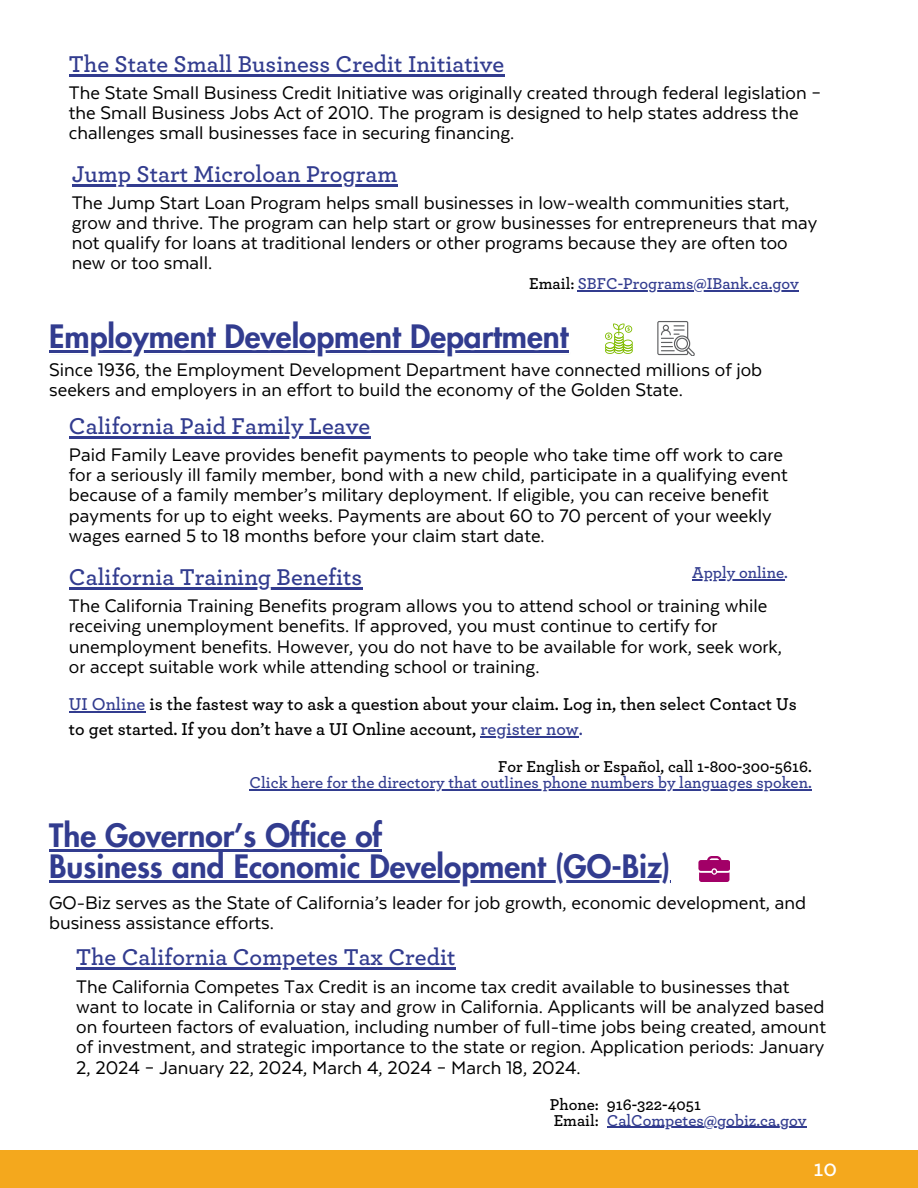
<style>
.page{position:relative;width:918px;height:1188px;background:#fff}
.page>*{position:absolute;margin:0;border:0;box-sizing:border-box;transform-origin:0 0}
.t1{font:800 31.5px "Futura LT Pro";color:#323c8f}
.t2{font:600 24px "Archer Pro";color:#323c8f}
.t3{font:600 24px "Archer Pro";color:#fff}
.t4{font:21px/20.2px "Texta";color:#000}
.t5{font:600 18px/24.8px "Archer Pro";color:#000}
.t6{font:600 16.5px "Archer Pro";color:#323c8f}
.t7{font:600 16.5px "Archer Pro";color:#000}
.s1{color:#000}
.s2{color:#323c8f}
</style>
<div class="page">
<img style="left:0;top:74px;width:918px;height:1114px">
<hr style="left:49px;top:351px;width:520px;height:2px;background:#323c8f">
<hr style="left:69px;top:436px;width:301px;height:3px;background:#323c8f">
<hr style="left:692px;top:579px;width:92px;height:2px;background:#323c8f">
<svg style="left:605px;top:323px;width:28px;height:31px"></svg>
<svg style="left:657px;top:321px;width:37px;height:35px"></svg>
<hr style="left:49px;top:850px;width:333px;height:2px;background:#323c8f">
<hr style="left:49px;top:880px;width:622px;height:2px;background:#323c8f">
<hr style="left:76px;top:967px;width:380px;height:2px;background:#323c8f">
<svg style="left:698px;top:856px;width:32px;height:26px"></svg>
<hr style="left:607px;top:1127px;width:200px;height:1px;background:#323c8f">
<p class="t2" style="left:69px;top:53px;width:437px">The State Small Business Credit Initiative</p>
<p class="t4" style="left:69px;top:81px;width:754px">The State Small Business Credit Initiative was originally created through federal legislation – the Small Business Jobs Act of 2010. The program is designed to help states address the challenges small businesses face in securing financing.</p>
<p class="t2" style="left:72px;top:162px;width:327px">Jump Start Microloan Program</p>
<p class="t4" style="left:72px;top:191px;width:747px">The Jump Start Loan Program helps small businesses in low-wealth communities start, grow and thrive. The program can help start or grow businesses for entrepreneurs that may not qualify for loans at traditional lenders or other programs because they are often too new or too small.</p>
<p class="t6" style="left:529px;top:276px;width:271px"><span class="s1">Email:</span> SBFC-Programs@IBank.ca.gov</p>
<p class="t1" style="left:49px;top:322px;width:521px">Employment Development Department</p>
<p class="t4" style="left:49px;top:359px;width:715px">Since 1936, the Employment Development Department have connected millions of job seekers and employers in an effort to build the economy of the Golden State.</p>
<p class="t2" style="left:69px;top:415px;width:303px">California Paid Family Leave</p>
<p class="t4" style="left:69px;top:443px;width:720px">Paid Family Leave provides benefit payments to people who take time off work to care for a seriously ill family member, bond with a new child, participate in a qualifying event because of a family member’s military deployment. If eligible, you can receive benefit payments for up to eight weeks. Payments are about 60 to 70 percent of your weekly wages earned 5 to 18 months before your claim start date.</p>
<p class="t6" style="left:692px;top:565px;width:97px">Apply online.</p>
<p class="t2" style="left:69px;top:566px;width:295px">California Training Benefits</p>
<p class="t4" style="left:69px;top:595px;width:715px">The California Training Benefits program allows you to attend school or training while receiving unemployment benefits. If approved, you must continue to certify for unemployment benefits. However, you do not have to be available for work, seek work,</p>
<p class="t4" style="left:69px;top:655px;width:472px">or accept suitable work while attending school or training.</p>
<p class="t5" style="left:69px;top:693px;width:729px"><span class="s2">UI Online</span> is the fastest way to ask a question about your claim. Log in, then select Contact Us to get started. If you don’t have a UI Online account, <span class="s2">register now.</span></p>
<p class="t7" style="left:498px;top:759px;width:315px">For English or Español, call 1-800-300-5616.</p>
<p class="t6" style="left:250px;top:775px;width:564px">Click here for the directory that outlines phone numbers by languages spoken.</p>
<p class="t1" style="left:49px;top:821px;width:334px">The Governor’s Office of</p>
<p class="t1" style="left:49px;top:852px;width:623px">Business and Economic Development (GO-Biz)</p>
<p class="t4" style="left:49px;top:891px;width:759px">GO-Biz serves as the State of California’s leader for job growth, economic development, and business assistance efforts.</p>
<p class="t2" style="left:76px;top:946px;width:381px">The California Competes Tax Credit</p>
<p class="t4" style="left:76px;top:975px;width:751px">The California Competes Tax Credit is an income tax credit available to businesses that want to locate in California or stay and grow in California. Applicants will be analyzed based on fourteen factors of evaluation, including number of full-time jobs being created, amount of investment, and strategic importance to the state or region. Application periods: January 2, 2024 – January 22, 2024, March 4, 2024 – March 18, 2024.</p>
<p class="t7" style="left:607px;top:1097px;width:96px">916-322-4051</p>
<p class="t6" style="left:607px;top:1113px;width:201px">CalCompetes@gobiz.ca.gov</p>
<p class="t7" style="left:550px;top:1097px;width:51px">Phone:</p>
<p class="t7" style="left:554px;top:1113px;width:47px">Email:</p>
<p class="t3" style="left:813px;top:1157px;width:25px">10</p>
</div>
